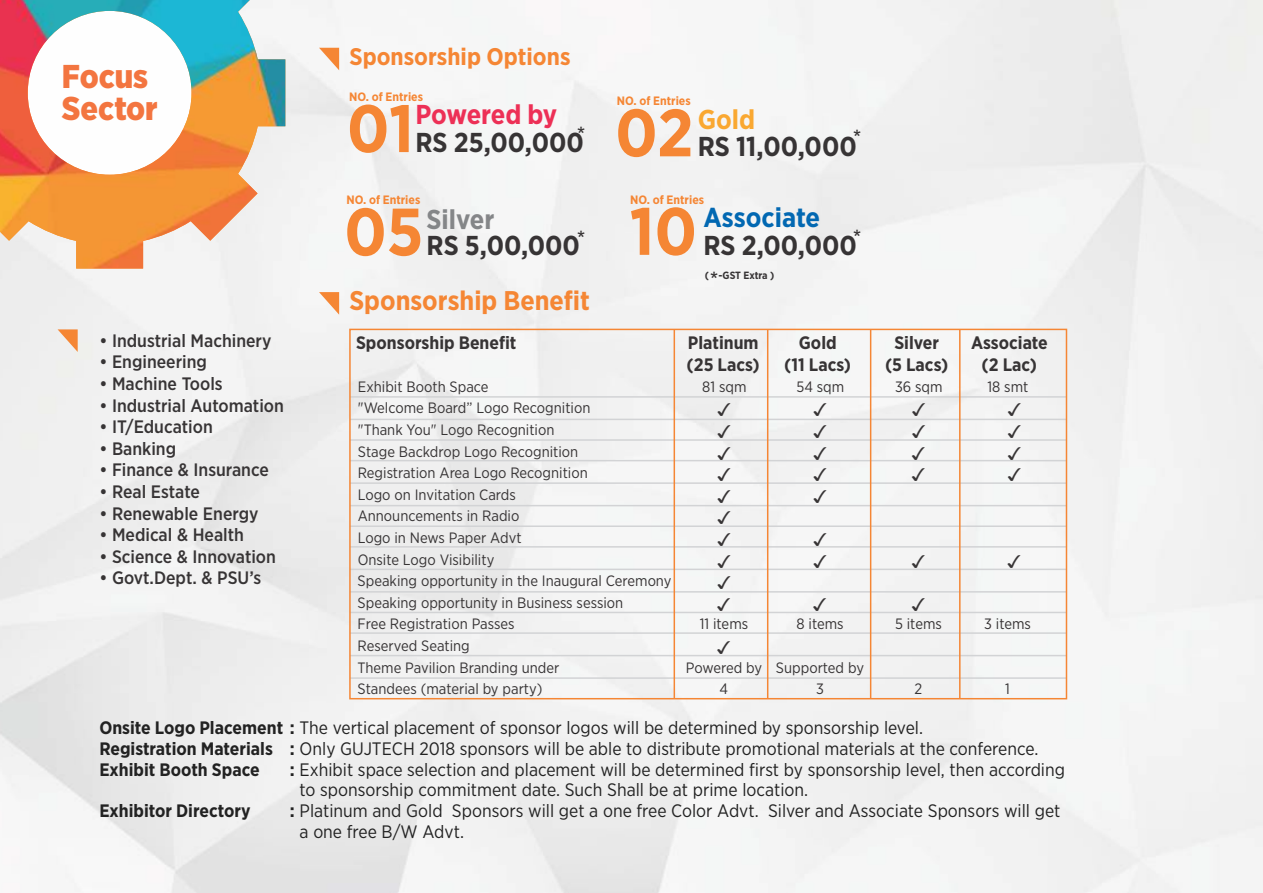
<style>
.page{position:relative;width:1263px;height:893px;background:#f1f1f1}
.page>*{position:absolute;margin:0;border:0;box-sizing:border-box;transform-origin:0 0}
.t1{font:700 66.75px "Gotham Narrow";letter-spacing:-.005em;color:#f58634}
.t2{font:900 33px/31.7px "Gotham Narrow";color:#f37540}
.t3{font:700 27.3px "Gotham Narrow";color:#373435}
.t4{font:700 27.3px "Gotham Narrow";color:#0268b2}
.t5{font:700 27.3px "Gotham Narrow";letter-spacing:-.015em;color:#ed3056}
.t6{font:700 27.3px "Gotham Narrow";color:#848688}
.t7{font:700 27.3px "Gotham Narrow";color:#faa831}
.t8{font:700 27px "Gotham Narrow";color:#f58634}
.t9{font:700 24px "Gotham Narrow";color:#f58634}
.t10{font:21px "Arial";color:#373435}
.t11{font:18px/20.7px "Gotham Narrow";color:#222}
.t12{font:500 18px "Gotham Narrow";color:#373435}
.t13{font:700 18px "Gotham Narrow";color:#373435}
.t14{font:700 18px "Gotham Narrow";color:#222}
.t15{font:15px "Gotham Narrow";color:#373435}
.t16{font:15px "Rounded Elegance";color:#373435}
.t17{font:700 12.15px "Gotham Narrow";color:#f58634}
.t18{font:700 10.5px "Gotham Narrow";color:#373435}
.s1{font-weight:700}
</style>
<div class="page">
<img style="left:0;top:0;width:285px;height:269px">
<svg style="left:58px;top:329px;width:20px;height:23px"></svg>
<svg style="left:349px;top:328px;width:719px;height:372px"></svg>
<svg style="left:319px;top:48px;width:20px;height:22px"></svg>
<svg style="left:319px;top:292px;width:20px;height:23px"></svg>
<h2 class="t2" style="left:62px;top:60px;width:97px">Focus<br>Sector</h2>
<p class="t12" style="left:99px;top:329px;width:174px">• Industrial Machinery</p>
<p class="t12" style="left:99px;top:351px;width:109px">• Engineering</p>
<p class="t12" style="left:99px;top:372px;width:125px">• Machine Tools</p>
<p class="t12" style="left:99px;top:394px;width:186px">• Industrial Automation</p>
<p class="t12" style="left:99px;top:415px;width:115px">• IT/Education</p>
<p class="t12" style="left:99px;top:437px;width:78px">• Banking</p>
<p class="t12" style="left:99px;top:459px;width:171px">• Finance &amp; Insurance</p>
<p class="t12" style="left:99px;top:480px;width:102px">• Real Estate</p>
<p class="t12" style="left:99px;top:502px;width:161px">• Renewable Energy</p>
<p class="t12" style="left:99px;top:523px;width:146px">• Medical &amp; Health</p>
<p class="t12" style="left:99px;top:545px;width:178px">• Science &amp; Innovation</p>
<p class="t12" style="left:99px;top:567px;width:164px">• Govt.Dept. &amp; PSU’s</p>
<h3 class="t9" style="left:349px;top:41px;width:222px">Sponsorship Options</h3>
<p class="t17" style="left:349px;top:89px;width:75px">NO. of Entries</p>
<p class="t17" style="left:617px;top:92px;width:75px">NO. of Entries</p>
<h3 class="t5" style="left:415px;top:97px;width:143px">Powered by</h3>
<h1 class="t1" style="left:347px;top:86px;width:68px">01</h1>
<h1 class="t1" style="left:615px;top:90px;width:80px">02</h1>
<h3 class="t7" style="left:698px;top:102px;width:59px">Gold</h3>
<p class="t10" style="left:577px;top:121px;width:10px">*</p>
<p class="t10" style="left:853px;top:124px;width:10px">*</p>
<h3 class="t3" style="left:415px;top:125px;width:170px">RS 25,00,000</h3>
<h3 class="t3" style="left:698px;top:129px;width:160px">RS 11,00,000</h3>
<p class="t17" style="left:346px;top:191px;width:75px">NO. of Entries</p>
<p class="t17" style="left:630px;top:191px;width:75px">NO. of Entries</p>
<h1 class="t1" style="left:344px;top:189px;width:81px">05</h1>
<h3 class="t6" style="left:427px;top:201px;width:69px">Silver</h3>
<p class="t10" style="left:577px;top:225px;width:10px">*</p>
<h3 class="t3" style="left:427px;top:228px;width:155px">RS 5,00,000</h3>
<h1 class="t1" style="left:630px;top:188px;width:69px">10</h1>
<h3 class="t4" style="left:703px;top:200px;width:118px">Associate</h3>
<p class="t10" style="left:853px;top:224px;width:10px">*</p>
<h3 class="t3" style="left:703px;top:228px;width:155px">RS 2,00,000</h3>
<p class="t18" style="left:705px;top:269px;width:71px">( -GST Extra )</p>
<p class="t10" style="left:710px;top:266px;width:10px">*</p>
<h3 class="t8" style="left:349px;top:283px;width:242px">Sponsorship Benefit</h3>
<p class="t13" style="left:356px;top:331px;width:162px">Sponsorship Benefit</p>
<p class="t13" style="left:688px;top:331px;width:72px">Platinum</p>
<p class="t13" style="left:799px;top:331px;width:39px">Gold</p>
<p class="t13" style="left:894px;top:331px;width:46px">Silver</p>
<p class="t13" style="left:971px;top:331px;width:78px">Associate</p>
<p class="t13" style="left:687px;top:353px;width:75px">(25 Lacs)</p>
<p class="t13" style="left:784px;top:353px;width:68px">(11 Lacs)</p>
<p class="t13" style="left:885px;top:353px;width:65px">(5 Lacs)</p>
<p class="t13" style="left:981px;top:353px;width:57px">(2 Lac)</p>
<p class="t15" style="left:358px;top:377px;width:132px">Exhibit Booth Space</p>
<p class="t15" style="left:702px;top:377px;width:46px">81 sqm</p>
<p class="t15" style="left:796px;top:377px;width:49px">54 sqm</p>
<p class="t15" style="left:895px;top:377px;width:49px">36 sqm</p>
<p class="t15" style="left:987px;top:377px;width:42px">18 smt</p>
<p class="t15" style="left:358px;top:399px;width:234px">"Welcome Board” Logo Recognition</p>
<p class="t16" style="left:718px;top:399px;width:15px">✓</p>
<p class="t16" style="left:814px;top:399px;width:15px">✓</p>
<p class="t16" style="left:912px;top:399px;width:15px">✓</p>
<p class="t16" style="left:1008px;top:399px;width:15px">✓</p>
<p class="t15" style="left:358px;top:420px;width:198px">"Thank You" Logo Recognition</p>
<p class="t16" style="left:718px;top:421px;width:15px">✓</p>
<p class="t16" style="left:813px;top:421px;width:15px">✓</p>
<p class="t16" style="left:912px;top:421px;width:15px">✓</p>
<p class="t16" style="left:1008px;top:421px;width:15px">✓</p>
<p class="t15" style="left:358px;top:442px;width:222px">Stage Backdrop Logo Recognition</p>
<p class="t16" style="left:717px;top:442px;width:15px">✓</p>
<p class="t16" style="left:813px;top:442px;width:15px">✓</p>
<p class="t16" style="left:912px;top:442px;width:15px">✓</p>
<p class="t16" style="left:1008px;top:442px;width:15px">✓</p>
<p class="t15" style="left:358px;top:464px;width:231px">Registration Area Logo Recognition</p>
<p class="t16" style="left:717px;top:464px;width:15px">✓</p>
<p class="t16" style="left:813px;top:464px;width:15px">✓</p>
<p class="t16" style="left:912px;top:464px;width:15px">✓</p>
<p class="t16" style="left:1008px;top:464px;width:15px">✓</p>
<p class="t15" style="left:358px;top:485px;width:160px">Logo on Invitation Cards</p>
<p class="t16" style="left:717px;top:485px;width:15px">✓</p>
<p class="t16" style="left:813px;top:485px;width:15px">✓</p>
<p class="t15" style="left:358px;top:507px;width:163px">Announcements in Radio</p>
<p class="t16" style="left:717px;top:507px;width:15px">✓</p>
<p class="t15" style="left:358px;top:528px;width:165px">Logo in News Paper Advt</p>
<p class="t16" style="left:717px;top:529px;width:15px">✓</p>
<p class="t16" style="left:813px;top:529px;width:15px">✓</p>
<p class="t15" style="left:358px;top:550px;width:138px">Onsite Logo Visibility</p>
<p class="t16" style="left:717px;top:550px;width:15px">✓</p>
<p class="t16" style="left:813px;top:550px;width:15px">✓</p>
<p class="t16" style="left:912px;top:550px;width:15px">✓</p>
<p class="t16" style="left:1007px;top:550px;width:15px">✓</p>
<p class="t15" style="left:358px;top:572px;width:315px">Speaking opportunity in the Inaugural Ceremony</p>
<p class="t16" style="left:717px;top:572px;width:15px">✓</p>
<p class="t15" style="left:358px;top:593px;width:267px">Speaking opportunity in Business session</p>
<p class="t16" style="left:717px;top:593px;width:15px">✓</p>
<p class="t16" style="left:813px;top:593px;width:15px">✓</p>
<p class="t16" style="left:912px;top:593px;width:15px">✓</p>
<p class="t15" style="left:358px;top:615px;width:159px">Free Registration Passes</p>
<p class="t15" style="left:700px;top:615px;width:50px">11 items</p>
<p class="t15" style="left:796px;top:615px;width:49px">8 items</p>
<p class="t15" style="left:895px;top:615px;width:48px">5 items</p>
<p class="t15" style="left:984px;top:615px;width:48px">3 items</p>
<p class="t15" style="left:358px;top:636px;width:114px">Reserved Seating</p>
<p class="t16" style="left:717px;top:637px;width:15px">✓</p>
<p class="t15" style="left:358px;top:658px;width:203px">Theme Pavilion Branding under</p>
<p class="t15" style="left:686px;top:658px;width:180px">Powered by Supported by</p>
<p class="t15" style="left:358px;top:680px;width:186px">Standees (material by party)</p>
<p class="t15" style="left:720px;top:680px;width:10px">4</p>
<p class="t15" style="left:816px;top:680px;width:9px">3</p>
<p class="t15" style="left:914px;top:680px;width:9px">2</p>
<p class="t15" style="left:1005px;top:680px;width:6px">1</p>
<p class="t11" style="left:99px;top:717px;width:941px"><span class="s1">Onsite Logo Placement :</span> The vertical placement of sponsor logos will be determined by sponsorship level.<br><span class="s1">Registration Materials :</span> Only GUJTECH 2018 sponsors will be able to distribute promotional materials at the conference.<br><span class="s1">Exhibit Booth Space</span></p>
<p class="t11" style="left:300px;top:758px;width:767px;text-indent:-10px"><span class="s1">:</span> Exhibit space selection and placement will be determined first by sponsorship level, then according to sponsorship commitment date. Such Shall be at prime location.</p>
<p class="t14" style="left:99px;top:799px;width:153px">Exhibitor Directory</p>
<p class="t11" style="left:300px;top:800px;width:762px;text-indent:-10px"><span class="s1">:</span> Platinum and Gold Sponsors will get a one free Color Advt. Silver and Associate Sponsors will get a one free B/W Advt.</p>
</div>
